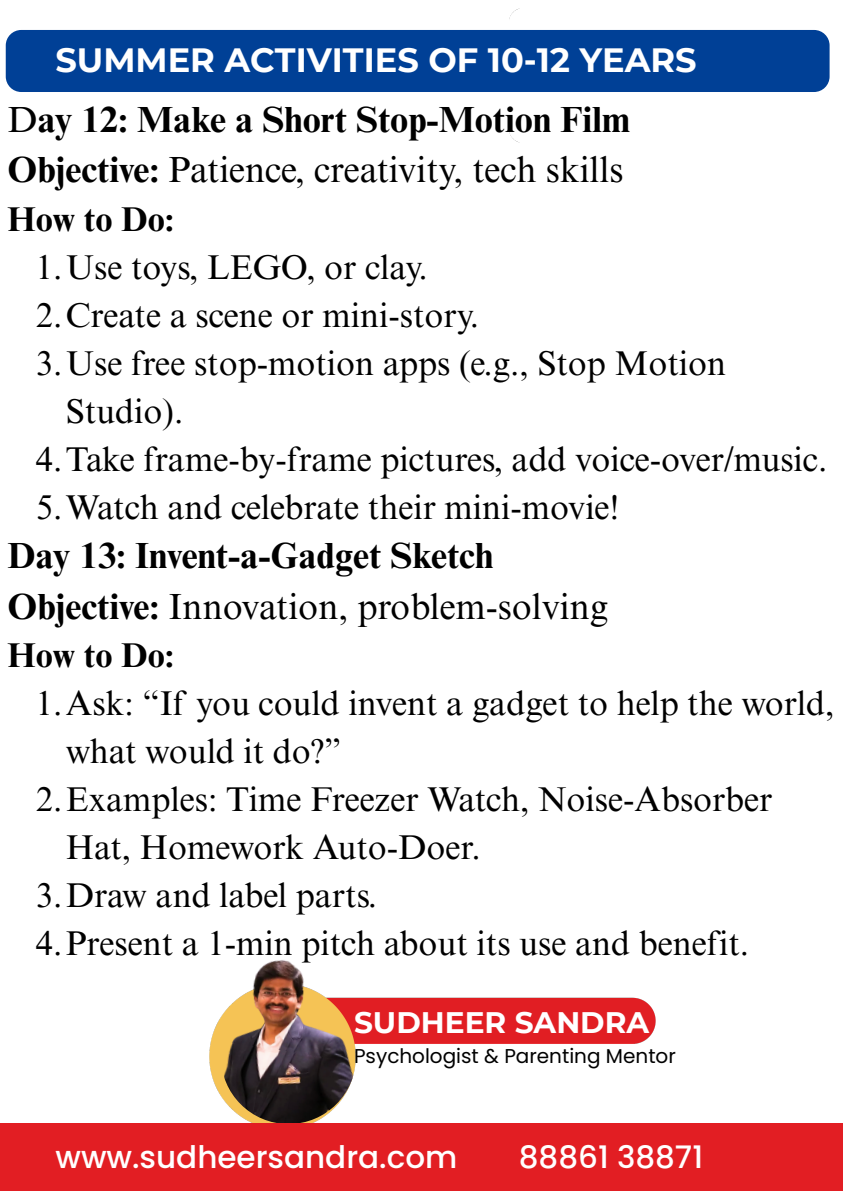
<style>
.page{position:relative;width:843px;height:1191px;background:#fff}
.page>*{position:absolute;margin:0;border:0;box-sizing:border-box;transform-origin:0 0}
.t1{font:700 36.4px/50.2px "Times NRMT Pro";color:#000}
.t2{font:34.4px/48px "Times NRMT Pro";color:#000}
.t3{font:700 34.4px "Times NRMT Pro";color:#000}
.t4{font:700 33.6px "Montserrat";color:#fff}
.t5{font:500 31px "Poppins";color:#fff}
.t6{font:700 29.6px "Montserrat";color:#fff}
.t7{font:20px "Poppins";color:#000}
.s1{font-weight:400}
</style>
<div class="page">
<img style="left:210px;top:997px;width:446px;height:99px">
<img style="left:221px;top:1067px;width:135px;height:56px">
<img style="left:209px;top:960px;width:194px;height:107px">
<div style="left:0;top:1123px;width:842px;height:67px;background:#e21e23"></div>
<div style="left:6px;top:30px;width:823px;height:62px;background:#004096;border-radius:16px"></div>
<p class="t4" style="left:55px;top:40px;width:642px">SUMMER ACTIVITIES OF 10-12 YEARS</p>
<p class="t1" style="left:7px;top:99px;width:624px"><span class="s1">D</span>ay 12: Make a Short Stop-Motion Film<br>Objective: <span class="s1">Patience, creativity, tech skills</span></p>
<p class="t3" style="left:7px;top:206px;width:168px">How to Do:</p>
<p class="t2" style="left:36px;top:247px;width:393px">1.Use toys, LEGO, or clay.</p>
<h2 class="t2" style="left:36px;top:295px;width:444px">2.Create a scene or mini-story.</h2>
<p class="t2" style="left:66px;top:343px;width:661px;text-indent:-30px">3.Use free stop-motion apps (e.g., Stop Motion<br>Studio).</p>
<p class="t2" style="left:36px;top:439px;width:792px">4.Take frame-by-frame pictures, add voice-over/music.</p>
<p class="t2" style="left:36px;top:487px;width:584px">5.Watch and celebrate their mini-movie!</p>
<p class="t1" style="left:7px;top:535px;width:602px">Day 13: Invent-a-Gadget Sketch<br>Objective: <span class="s1">Innovation, problem-solving</span></p>
<p class="t3" style="left:7px;top:642px;width:168px">How to Do:</p>
<p class="t2" style="left:66px;top:683px;width:770px;text-indent:-30px">1.Ask: “If you could invent a gadget to help the world, what would it do?”</p>
<p class="t2" style="left:66px;top:779px;width:707px;text-indent:-30px">2.Examples: Time Freezer Watch, Noise-Absorber<br>Hat, Homework Auto-Doer.</p>
<p class="t2" style="left:36px;top:875px;width:342px">3.Draw and label parts.</p>
<h3 class="t2" style="left:36px;top:923px;width:714px">4.Present a 1-min pitch about its use and benefit.</h3>
<h2 class="t6" style="left:354px;top:1004px;width:296px">SUDHEER SANDRA</h2>
<p class="t7" style="left:354px;top:1041px;width:323px">Psychologist &amp; Parenting Mentor</p>
<p class="t5" style="left:55px;top:1135px;width:403px">www.sudheersandra.com</p>
<h3 class="t5" style="left:518px;top:1135px;width:186px">88861 38871</h3>
</div>
